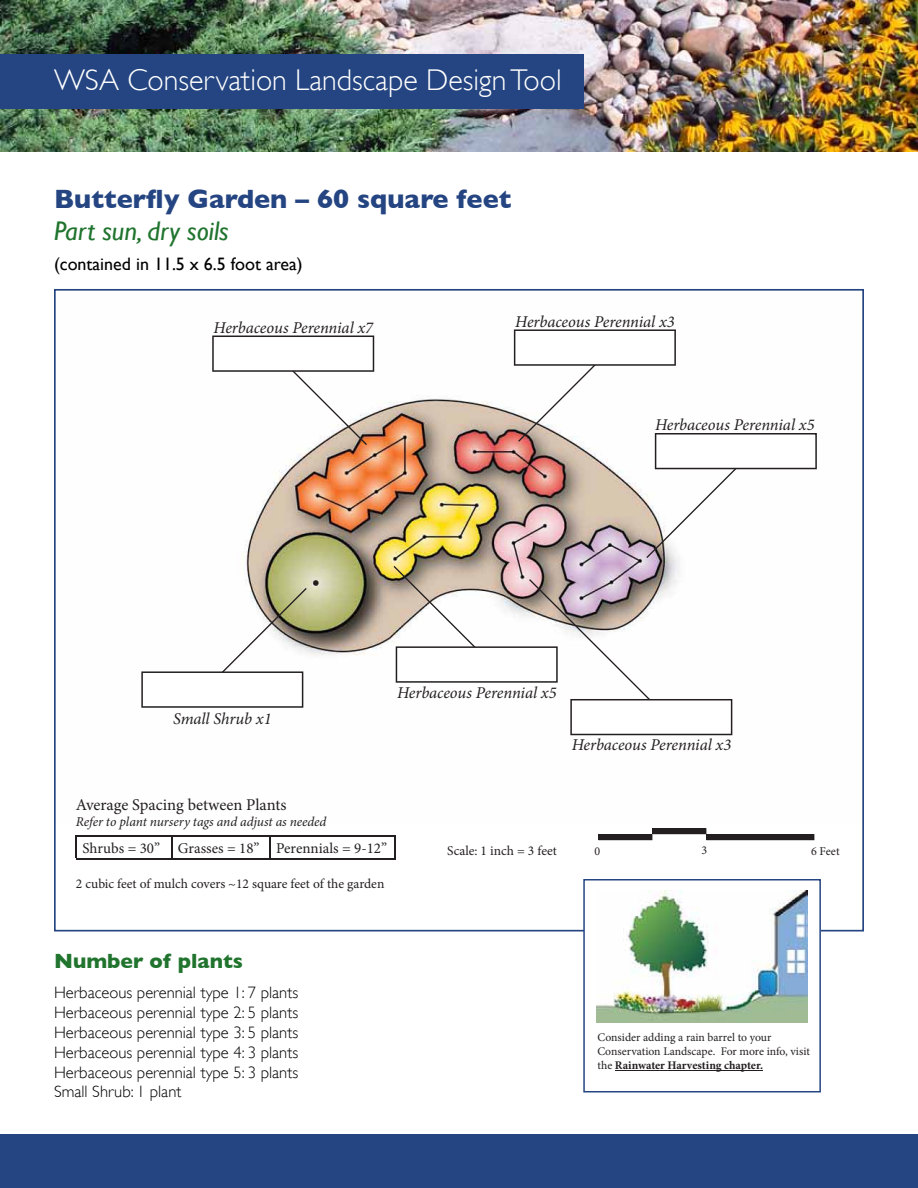
<style>
.page{position:relative;width:918px;height:1188px;background:#fff}
.page>*{position:absolute;margin:0;border:0;box-sizing:border-box;transform-origin:0 0}
.t1{font:300 30px "Gill Sans";color:#fff}
.t2{font:700 27px "Gill Sans";color:#244581}
.t3{font:italic 27px "Gill Sans";color:#20742e}
.t4{font:700 21px "Gill Sans";color:#20742e}
.t5{font:18px "Gill Sans";color:#000}
.t6{font:300 16.5px/19.8px "Gill Sans";color:#000;text-align:justify}
.t7{font:italic 16.5px "Minion Pro";letter-spacing:-.005em;color:#231f20}
.t8{font:16.5px "Minion Pro";color:#231f20}
.t9{font:15px "Minion Pro";color:#231f20}
.t10{font:13.5px "Minion Pro";color:#231f20}
.t11{font:italic 13.5px "Minion Pro";letter-spacing:-.005em;color:#231f20}
.t12{font:12px "Minion Pro";color:#231f20}
.t13{font:11.7px/14.1px "Minion Pro";color:#231f20}
.s1{font-weight:700}
</style>
<div class="page">
<img style="left:0;top:0;width:918px;height:151px">
<div style="left:0;top:54px;width:583px;height:55px;background:#244581"></div>
<img style="left:212px;top:329px;width:521px;height:407px">
<svg style="left:212px;top:336px;width:162px;height:109px"></svg>
<svg style="left:141px;top:588px;width:166px;height:120px"></svg>
<svg style="left:394px;top:566px;width:338px;height:169px"></svg>
<svg style="left:514px;top:329px;width:303px;height:229px"></svg>
<svg style="left:598px;top:828px;width:216px;height:12px"></svg>
<hr style="left:76px;top:835px;width:96px;height:2px;background:#231f20">
<svg style="left:76px;top:837px;width:1px;height:21px"></svg>
<hr style="left:172px;top:835px;width:98px;height:2px;background:#231f20">
<hr style="left:171px;top:837px;width:2px;height:21px;background:#231f20">
<hr style="left:270px;top:835px;width:125px;height:2px;background:#231f20">
<hr style="left:269px;top:837px;width:2px;height:21px;background:#231f20">
<svg style="left:394px;top:837px;width:1px;height:21px"></svg>
<hr style="left:76px;top:858px;width:319px;height:1px;background:#231f20">
<img style="left:597px;top:891px;width:211px;height:132px">
<hr style="left:615px;top:1070px;width:148px;height:1px;background:#231f20">
<div style="left:583px;top:879px;width:238px;height:213px;border:2px solid #244581"></div>
<div style="left:0;top:1134px;width:918px;height:54px;background:#244581"></div>
<h1 class="t1" style="left:54px;top:56px;width:509px">WSA Conservation Landscape Design Tool</h1>
<h2 class="t2" style="left:54px;top:183px;width:459px">Butterfly Garden – 60 square feet</h2>
<h2 class="t3" style="left:54px;top:215px;width:176px">Part sun, dry soils</h2>
<p class="t5" style="left:54px;top:253px;width:250px">(contained in 11.5 x 6.5 foot area)</p>
<p class="t7" style="left:214px;top:316px;width:161px">Herbaceous Perennial x7</p>
<p class="t7" style="left:515px;top:310px;width:161px">Herbaceous Perennial x3</p>
<p class="t7" style="left:655px;top:414px;width:161px">Herbaceous Perennial x5</p>
<p class="t7" style="left:173px;top:707px;width:100px">Small Shrub x1</p>
<p class="t7" style="left:397px;top:681px;width:161px">Herbaceous Perennial x5</p>
<p class="t7" style="left:572px;top:734px;width:161px">Herbaceous Perennial x3</p>
<p class="t8" style="left:76px;top:794px;width:212px">Average Spacing between Plants</p>
<p class="t11" style="left:76px;top:812px;width:252px">Refer to plant nursery tags and adjust as needed</p>
<p class="t9" style="left:82px;top:838px;width:306px">Shrubs = 30” Grasses = 18” Perennials = 9-12”</p>
<p class="t10" style="left:76px;top:874px;width:310px">2 cubic feet of mulch covers ~12 square feet of the garden</p>
<p class="t10" style="left:447px;top:841px;width:111px">Scale: 1 inch = 3 feet</p>
<p class="t12" style="left:595px;top:843px;width:7px">0</p>
<p class="t12" style="left:701px;top:842px;width:7px">3</p>
<p class="t12" style="left:811px;top:843px;width:30px">6 Feet</p>
<p class="t4" style="left:54px;top:949px;width:191px">Number of plants</p>
<p class="t6" style="left:54px;top:982px;width:246px">Herbaceous perennial type 1: 7 plants Herbaceous perennial type 2: 5 plants Herbaceous perennial type 3: 5 plants Herbaceous perennial type 4: 3 plants Herbaceous perennial type 5: 3 plants Small Shrub: 1 plant</p>
<p class="t13" style="left:598px;top:1031px;width:214px">Consider adding a rain barrel to your<br>Conservation Landscape. For more info, visit the <span class="s1">Rainwater Harvesting chapter.</span></p>
</div>
